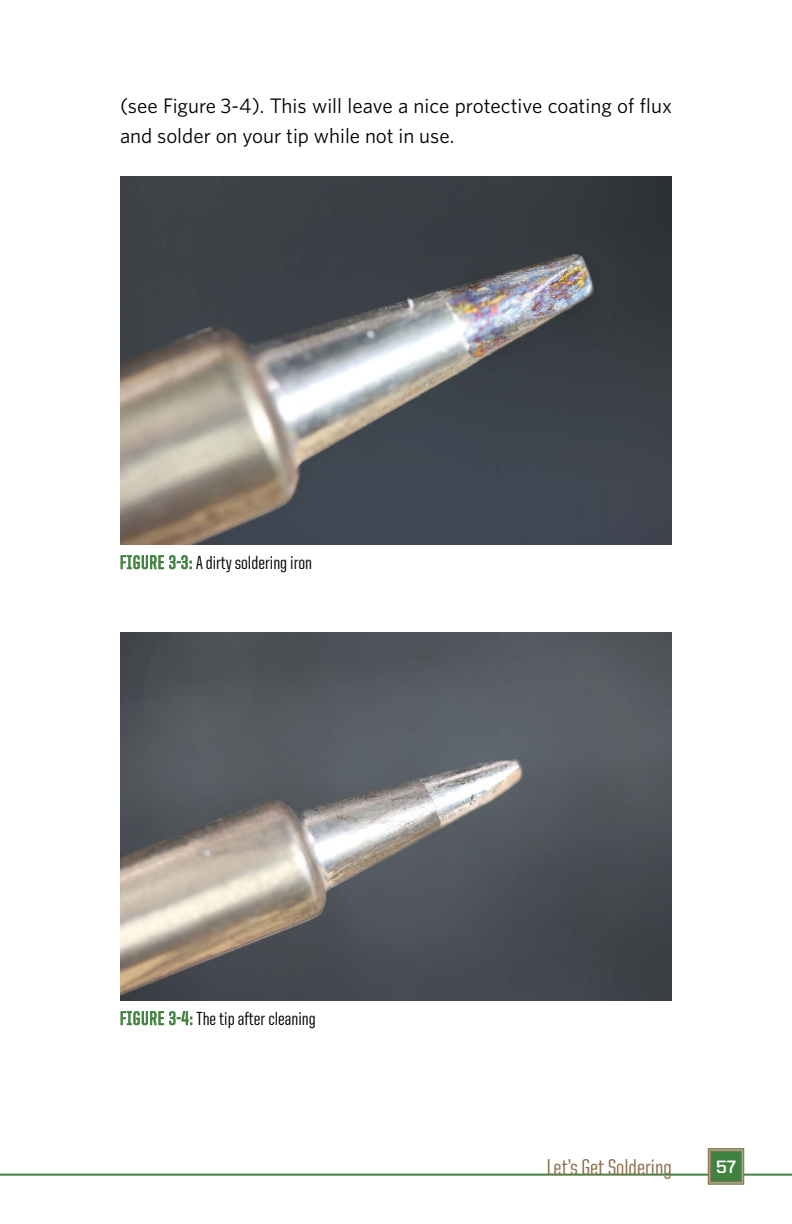
<style>
.page{position:relative;width:792px;height:1224px;background:#fff}
.page>*{position:absolute;margin:0;border:0;box-sizing:border-box;transform-origin:0 0}
.t1{font:500 23px "United Sans Cond";color:#8b6e4b}
.t2{font:21px/30px "Whitney";color:#000}
.t3{font:500 19px "United Sans Cond";color:#000}
.t4{font:700 18px "United Sans Reg";color:#fff}
.s1{color:#40823f}
</style>
<div class="page">
<hr style="left:0;top:1174px;width:792px;height:2px;background:#40823f">
<svg style="left:708px;top:1148px;width:36px;height:37px"></svg>
<div style="left:710px;top:1151px;width:32px;height:31px;border:1px solid #8b6e4b"></div>
<img style="left:120px;top:177px;width:552px;height:368px">
<svg style="left:120px;top:555px;width:72px;height:15px"></svg>
<img style="left:120px;top:633px;width:552px;height:368px">
<svg style="left:120px;top:1011px;width:72px;height:15px"></svg>
<p class="t2" style="left:120px;top:90px;width:553px">(see Figure 3-4). This will leave a nice protective coating of flux and solder on your tip while not in use.</p>
<p class="t3" style="left:120px;top:553px;width:194px"><span class="s1">FIGURE 3-3:</span> A dirty soldering iron</p>
<p class="t3" style="left:120px;top:1009px;width:197px"><span class="s1">FIGURE 3-4:</span> The tip after cleaning</p>
<p class="t1" style="left:547px;top:1155px;width:127px">Let’s Get Soldering</p>
<p class="t4" style="left:716px;top:1157px;width:21px">57</p>
</div>
